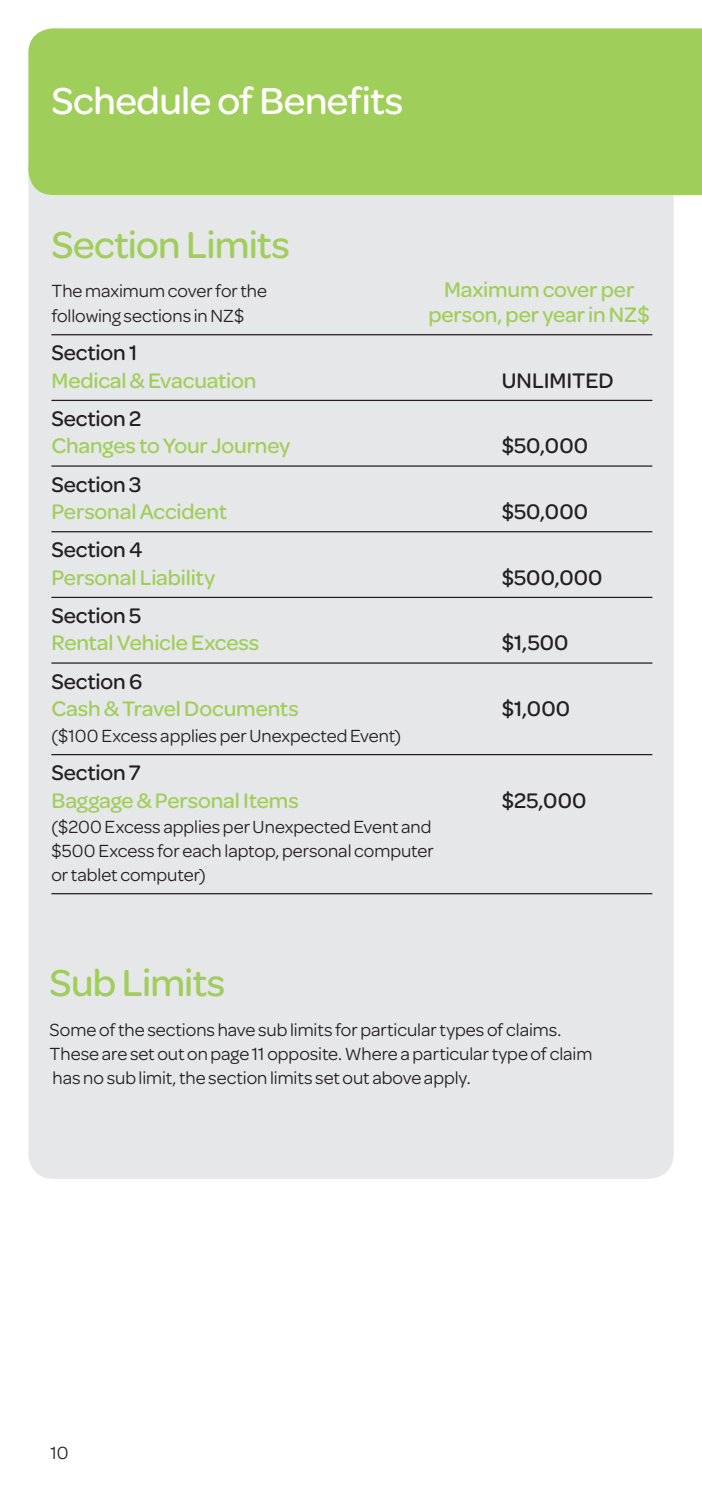
<style>
.page{position:relative;width:702px;height:1489px;background:#fff}
.page>*{position:absolute;margin:0;border:0;box-sizing:border-box;transform-origin:0 0}
.t1{font:500 40px "Omnes";letter-spacing:-.02em;color:#a0ce5a}
.t2{font:500 40px "Omnes";letter-spacing:-.015em;color:#fff}
.t3{font:500 22.5px "Omnes";letter-spacing:-.005em;color:#a0ce5a}
.t4{font:500 22.5px "Omnes";letter-spacing:-.005em;color:#231f20}
.t5{font:18.75px/23.8px "Omnes";color:#231f20}
</style>
<div class="page">
<div style="left:28px;top:142px;width:645px;height:1036px;background:#e6e7e9;border-radius:25px"></div>
<div style="left:28px;top:28px;width:674px;height:167px;background:#a0ce5a"></div>
<hr style="left:51px;top:334px;width:601px;height:1px;background:#231f20">
<hr style="left:51px;top:400px;width:601px;height:1px;background:#231f20">
<hr style="left:51px;top:465px;width:601px;height:1px;background:#231f20">
<hr style="left:51px;top:531px;width:601px;height:1px;background:#231f20">
<hr style="left:51px;top:596px;width:601px;height:2px;background:#231f20">
<hr style="left:51px;top:662px;width:601px;height:1px;background:#231f20">
<hr style="left:51px;top:754px;width:601px;height:1px;background:#231f20">
<hr style="left:51px;top:893px;width:601px;height:1px;background:#231f20">
<h1 class="t2" style="left:51px;top:74px;width:353px">Schedule of Benefits</h1>
<h1 class="t1" style="left:51px;top:217px;width:240px">Section Limits</h1>
<p class="t5" style="left:51px;top:278px;width:217px">The maximum cover for the</p>
<p class="t3" style="left:444px;top:274px;width:192px">Maximum cover per</p>
<p class="t5" style="left:51px;top:303px;width:194px">following sections in NZ$</p>
<p class="t3" style="left:428px;top:299px;width:223px">person, per year in NZ$</p>
<p class="t4" style="left:51px;top:337px;width:87px">Section 1</p>
<p class="t3" style="left:51px;top:365px;width:206px">Medical &amp; Evacuation</p>
<p class="t4" style="left:501px;top:365px;width:113px">UNLIMITED</p>
<p class="t4" style="left:51px;top:403px;width:91px">Section 2</p>
<p class="t3" style="left:51px;top:430px;width:240px">Changes to Your Journey</p>
<p class="t4" style="left:501px;top:430px;width:88px">$50,000</p>
<p class="t4" style="left:51px;top:468px;width:91px">Section 3</p>
<p class="t3" style="left:51px;top:496px;width:177px">Personal Accident</p>
<p class="t4" style="left:501px;top:496px;width:88px">$50,000</p>
<p class="t4" style="left:51px;top:534px;width:92px">Section 4</p>
<p class="t3" style="left:51px;top:562px;width:165px">Personal Liability</p>
<p class="t4" style="left:501px;top:562px;width:102px">$500,000</p>
<p class="t4" style="left:51px;top:600px;width:91px">Section 5</p>
<p class="t3" style="left:51px;top:627px;width:209px">Rental Vehicle Excess</p>
<p class="t4" style="left:501px;top:627px;width:68px">$1,500</p>
<p class="t4" style="left:51px;top:665px;width:92px">Section 6</p>
<p class="t3" style="left:51px;top:693px;width:249px">Cash &amp; Travel Documents</p>
<p class="t4" style="left:501px;top:693px;width:70px">$1,000</p>
<p class="t5" style="left:51px;top:722px;width:351px">($100 Excess applies per Unexpected Event)</p>
<p class="t4" style="left:51px;top:757px;width:91px">Section 7</p>
<p class="t3" style="left:51px;top:784px;width:249px">Baggage &amp; Personal Items</p>
<p class="t4" style="left:501px;top:784px;width:86px">$25,000</p>
<p class="t5" style="left:51px;top:814px;width:384px">($200 Excess applies per Unexpected Event and $500 Excess for each laptop, personal computer or tablet computer)</p>
<h1 class="t1" style="left:50px;top:955px;width:177px">Sub Limits</h1>
<p class="t5" style="left:50px;top:1016px;width:544px">Some of the sections have sub limits for particular types of claims.<br>These are set out on page 11 opposite. Where a particular type of claim has no sub limit, the section limits set out above apply.</p>
<p class="t5" style="left:50px;top:1439px;width:20px">10</p>
</div>
